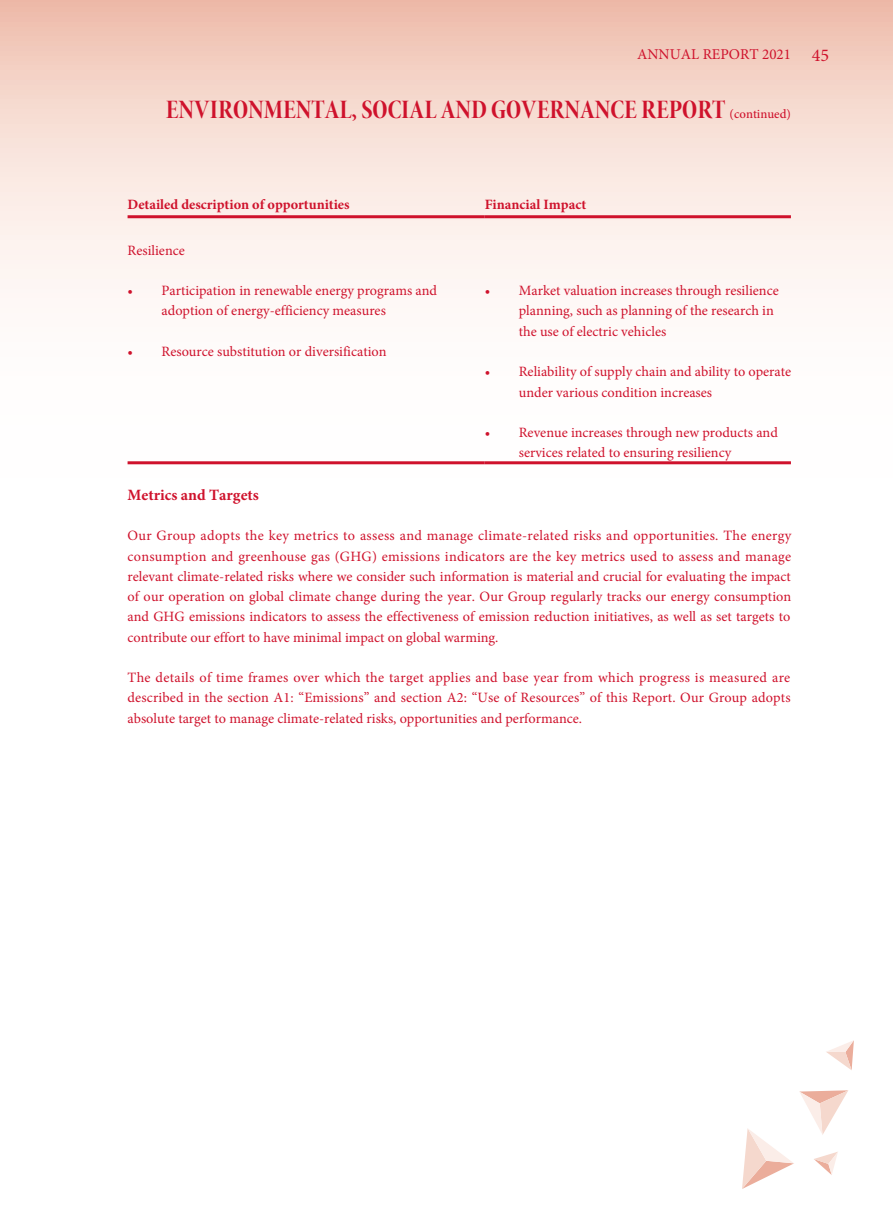
<style>
.page{position:relative;width:893px;height:1212px;background:#fff}
.page>*{position:absolute;margin:0;border:0;box-sizing:border-box;transform-origin:0 0}
.t1{font:27px "Minion Pro Bold Cn Disp";color:#cf122c}
.t2{font:700 15.75px "Minion Pro";color:#cf122c}
.t3{font:15px "Minion Pro";color:#cf122c}
.t4{font:14.25px/20.2px "Minion Pro";color:#cf122c}
.t5{font:700 14.25px "Minion Pro";color:#cf122c}
.s1{font-size:18px}
.s2{font-family:"Minion Pro";font-weight:500;font-size:12.75px}
</style>
<div class="page">
<svg style="left:0;top:0;width:893px;height:465px"></svg>
<svg style="left:742px;top:1090px;width:106px;height:99px"></svg>
<svg style="left:826px;top:1040px;width:28px;height:30px"></svg>
<hr style="left:128px;top:215px;width:357px;height:3px;background:#cf122c">
<hr style="left:485px;top:215px;width:306px;height:3px;background:#cf122c">
<hr style="left:128px;top:461px;width:357px;height:3px;background:#cf122c">
<hr style="left:485px;top:461px;width:306px;height:3px;background:#cf122c">
<p class="t3" style="left:637px;top:44px;width:194px">ANNUAL REPORT 2021 <span class="s1">45</span></p>
<h1 class="t1" style="left:166px;top:92px;width:626px">ENVIRONMENTAL, SOCIAL AND GOVERNANCE REPORT <span class="s2">(continued)</span></h1>
<p class="t5" style="left:128px;top:194px;width:224px">Detailed description of opportunities</p>
<p class="t5" style="left:485px;top:194px;width:103px">Financial Impact</p>
<p class="t4" style="left:128px;top:240px;width:59px">Resilience</p>
<p class="t4" style="left:162px;top:281px;width:277px;text-indent:-34px">• Participation in renewable energy programs and adoption of energy-efficiency measures</p>
<p class="t4" style="left:128px;top:341px;width:261px">• Resource substitution or diversification</p>
<p class="t4" style="left:519px;top:281px;width:262px;text-indent:-34px">• Market valuation increases through resilience planning, such as planning of the research in the use of electric vehicles</p>
<p class="t4" style="left:519px;top:362px;width:274px;text-indent:-34px">• Reliability of supply chain and ability to operate under various condition increases</p>
<p class="t4" style="left:519px;top:422px;width:261px;text-indent:-34px">• Revenue increases through new products and services related to ensuring resiliency</p>
<p class="t2" style="left:128px;top:484px;width:133px">Metrics and Targets</p>
<p class="t4" style="left:128px;top:526px;width:665px;text-align:justify">Our Group adopts the key metrics to assess and manage climate-related risks and opportunities. The energy consumption and greenhouse gas (GHG) emissions indicators are the key metrics used to assess and manage relevant climate-related risks where we consider such information is material and crucial for evaluating the impact of our operation on global climate change during the year. Our Group regularly tracks our energy consumption and GHG emissions indicators to assess the effectiveness of emission reduction initiatives, as well as set targets to contribute our effort to have minimal impact on global warming.</p>
<p class="t4" style="left:128px;top:667px;width:664px;text-align:justify">The details of time frames over which the target applies and base year from which progress is measured are described in the section A1: “Emissions” and section A2: “Use of Resources” of this Report. Our Group adopts absolute target to manage climate-related risks, opportunities and performance.</p>
</div>
